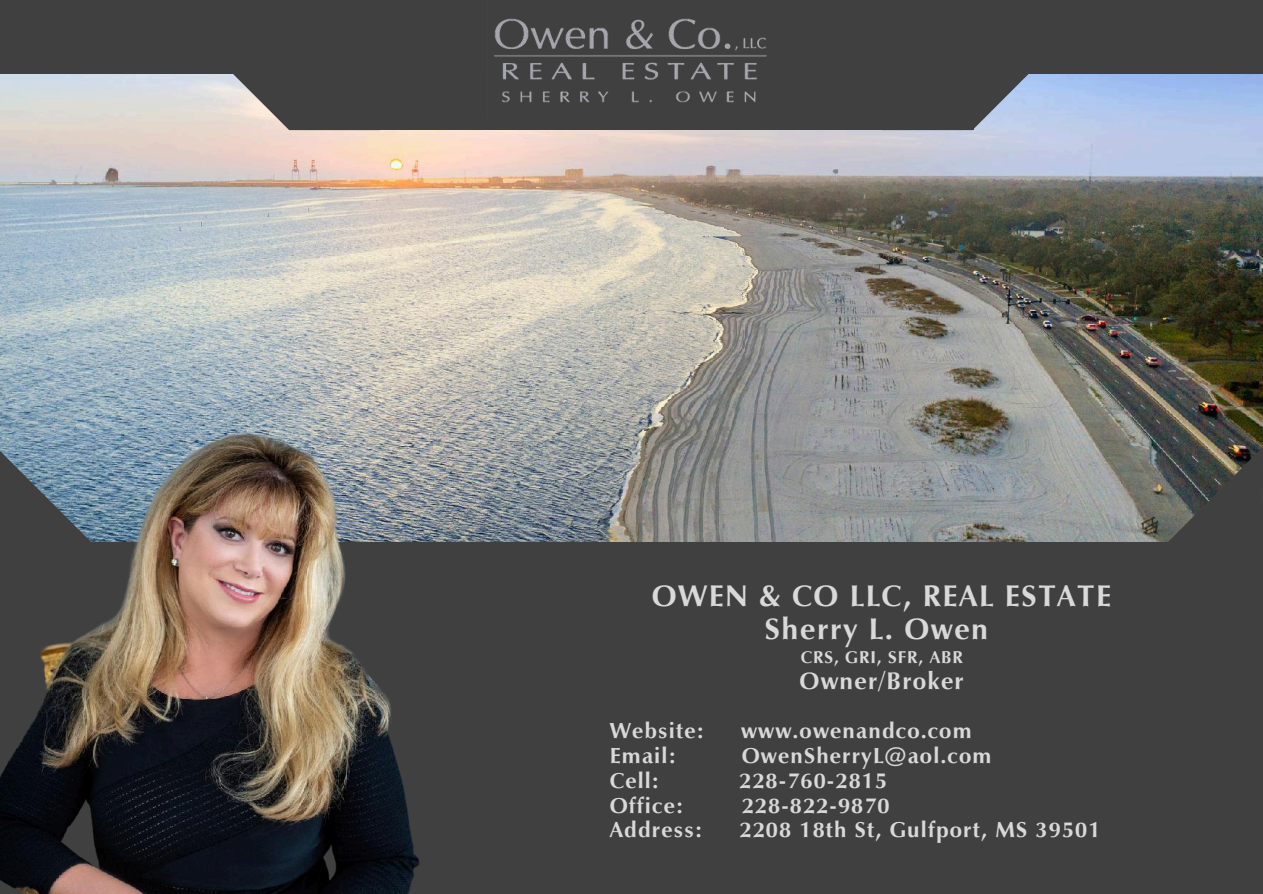
<style>
.page{position:relative;width:1263px;height:894px;background:#fff}
.page>*{position:absolute;margin:0;border:0;box-sizing:border-box;transform-origin:0 0}
.t1{font:700 30.9px/33.8px "Vera Humana 95";letter-spacing:.05em;color:#d9d9d9;text-align:center}
.t2{font:700 24.75px "Vera Humana 95";letter-spacing:.05em;color:#d9d9d9}
.t3{font:700 22.5px "Vera Humana 95";letter-spacing:.05em;color:#d9d9d9}
.t4{font:700 17.7px "Vera Humana 95";letter-spacing:.05em;color:#d9d9d9}
</style>
<div class="page">
<img style="left:0;top:74px;width:1263px;height:468px">
<div style="left:0;top:0;width:1263px;height:74px;background:#404040"></div>
<div style="left:290px;top:18px;width:683px;height:112px;background:#404040"></div>
<svg style="left:973px;top:74px;width:63px;height:56px;background:#848fa1"></svg>
<svg style="left:225px;top:74px;width:65px;height:56px;background:#a09995"></svg>
<div style="left:0;top:542px;width:1263px;height:351px;background:#404040"></div>
<svg style="left:1073px;top:446px;width:190px;height:96px;background:#686a66"></svg>
<img style="left:494px;top:18px;width:273px;height:85px">
<img style="left:0;top:363px;width:443px;height:530px">
<h1 class="t1" style="left:652px;top:581px;width:461px">OWEN &amp; CO LLC, REAL ESTATE<br>Sherry L. Owen</h1>
<p class="t4" style="left:801px;top:649px;width:163px">CRS, GRI, SFR, ABR</p>
<p class="t2" style="left:799px;top:670px;width:166px">Owner/Broker</p>
<p class="t3" style="left:610px;top:721px;width:96px">Website:</p>
<p class="t3" style="left:741px;top:721px;width:232px">www.owenandco.com</p>
<p class="t3" style="left:610px;top:746px;width:68px">Email:</p>
<p class="t3" style="left:742px;top:746px;width:251px">OwenSherryL@aol.com</p>
<p class="t3" style="left:610px;top:771px;width:51px">Cell:</p>
<p class="t3" style="left:739px;top:771px;width:149px">228-760-2815</p>
<p class="t3" style="left:610px;top:795px;width:75px">Office:</p>
<p class="t3" style="left:742px;top:795px;width:149px">228-822-9870</p>
<p class="t3" style="left:610px;top:820px;width:94px">Address:</p>
<p class="t3" style="left:739px;top:820px;width:362px">2208 18th St, Gulfport, MS 39501</p>
</div>
